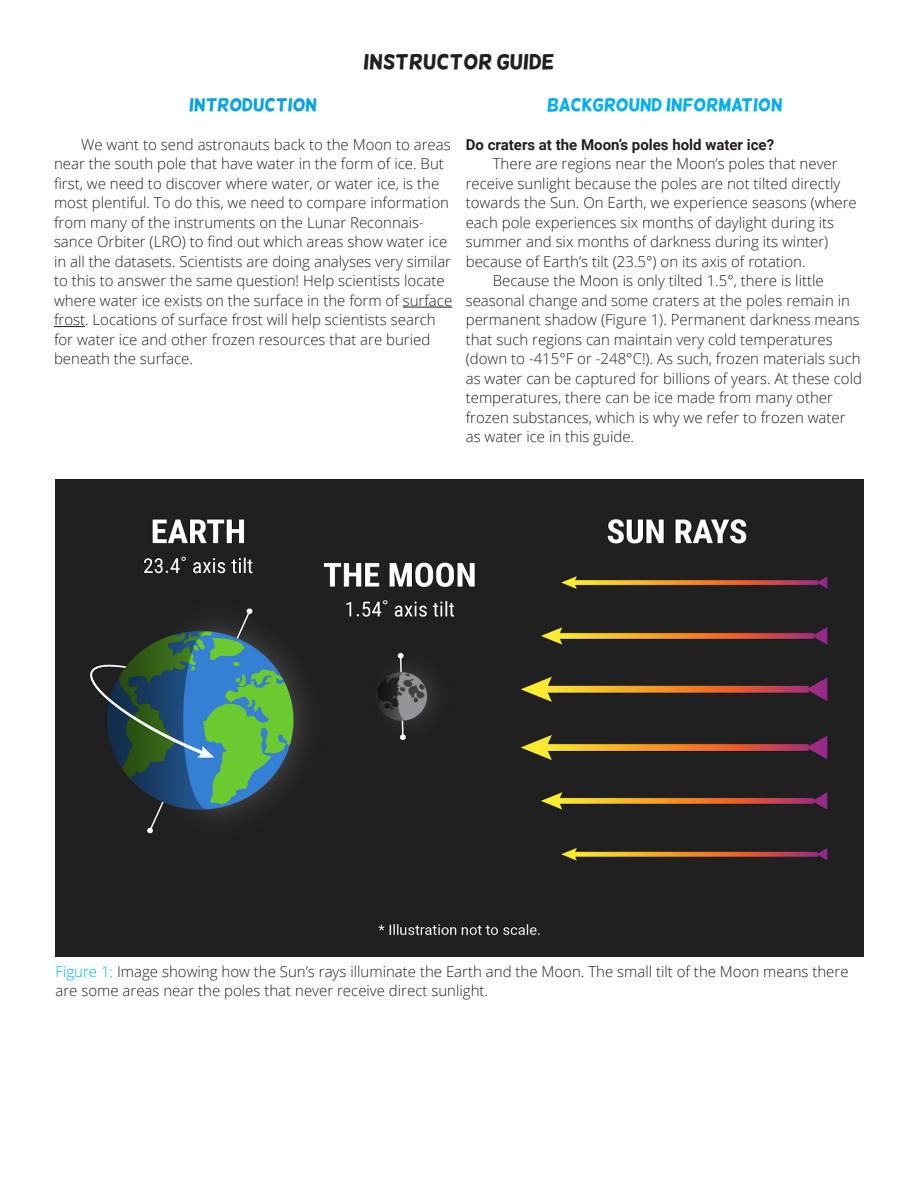
<style>
.page{position:relative;width:918px;height:1188px;background:#fff}
.page>*{position:absolute;margin:0;border:0;box-sizing:border-box;transform-origin:0 0}
.t1{font:21px "Helsinki";color:#231f20}
.t2{font:18px "Helsinki";color:#00aeef}
.t3{font:18px "Helsinki";color:#00a1e2}
.t4{font:300 15px/19.5px "Open Sans";color:#231f20}
.t5{font:700 15px "Roboto";color:#231f20}
.s1{color:#00aeef}
</style>
<div class="page">
<hr style="left:403px;top:307px;width:49px;height:1px;background:#231f20">
<hr style="left:54px;top:326px;width:31px;height:1px;background:#231f20">
<img style="left:55px;top:480px;width:809px;height:477px">
<p class="t1" style="left:363px;top:52px;width:193px">INSTRUCTOR GUIDE</p>
<p class="t3" style="left:189px;top:96px;width:129px">INTRODUCTION</p>
<p class="t4" style="left:54px;top:134px;width:400px;text-indent:27px">We want to send astronauts back to the Moon to areas near the south pole that have water in the form of ice. But first, we need to discover where water, or water ice, is the most plentiful. To do this, we need to compare information from many of the instruments on the Lunar Reconnais&shy;sance Orbiter (LRO) to find out which areas show water ice in all the datasets. Scientists are doing analyses very similar to this to answer the same question! Help scientists locate where water ice exists on the surface in the form of surface frost. Locations of surface frost will help scientists search for water ice and other frozen resources that are buried beneath the surface.</p>
<p class="t2" style="left:547px;top:96px;width:237px">BACKGROUND INFORMATION</p>
<p class="t5" style="left:466px;top:134px;width:310px">Do craters at the Moon’s poles hold water ice?</p>
<p class="t4" style="left:466px;top:154px;width:393px;text-indent:27px">There are regions near the Moon’s poles that never receive sunlight because the poles are not tilted directly towards the Sun. On Earth, we experience seasons (where each pole experiences six months of daylight during its summer and six months of darkness during its winter) because of Earth’s tilt (23.5°) on its axis of rotation.</p>
<p class="t4" style="left:466px;top:271px;width:398px;text-indent:27px">Because the Moon is only tilted 1.5°, there is little seasonal change and some craters at the poles remain in permanent shadow (Figure 1). Permanent darkness means that such regions can maintain very cold temperatures (down to -415°F or -248°C!). As such, frozen materials such as water can be captured for billions of years. At these cold temperatures, there can be ice made from many other frozen substances, which is why we refer to frozen water as water ice in this guide.</p>
<p class="t4" style="left:56px;top:961px;width:795px"><span class="s1">Figure 1:</span> Image showing how the Sun’s rays illuminate the Earth and the Moon. The small tilt of the Moon means there are some areas near the poles that never receive direct sunlight.</p>
</div>
